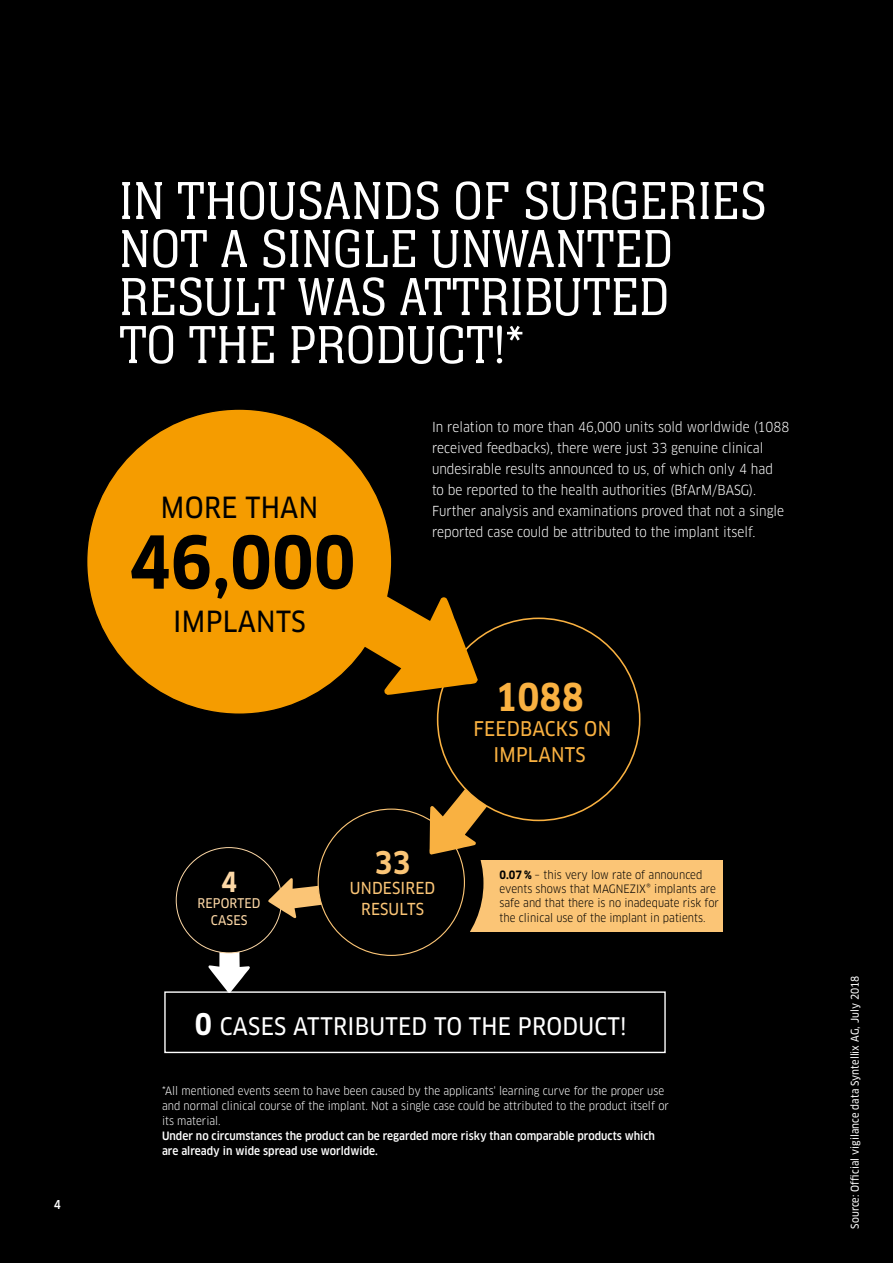
<style>
.page{position:relative;width:893px;height:1263px;background:#000}
.page>*{position:absolute;margin:0;border:0;box-sizing:border-box;transform-origin:0 0}
.t1{font:700 71.1px "Clan Pro Narr";color:#000}
.t2{font:300 55.5px/48px "Neue Aachen Pro";color:#fff}
.t3{font:700 37.5px "Clan Pro Narr";color:#f9b141}
.t4{font:700 30.6px "Clan Pro Narr";color:#fbc576}
.t5{font:28.5px "Clan Pro Narr News";letter-spacing:.01em;color:#000}
.t6{font:700 27px "Clan Pro Narr";color:#fdd8a6}
.t7{font:23.7px "Clan Pro Narr News";letter-spacing:.01em;color:#fff}
.t8{font:19.8px/25px "Clan Pro Narr News";letter-spacing:.01em;color:#f9b141;text-align:center}
.t9{font:16.2px/20.5px "Clan Pro Narr News";letter-spacing:.01em;color:#fbc576;text-align:center}
.t10{font:13.5px/21px "Clan Pro Narr";color:#fff}
.t11{font:13.05px/16.5px "Clan Pro Narr News";letter-spacing:.01em;color:#fdd8a6;text-align:center}
.t12{font:500 12px "Clan Pro Narr";color:#fff}
.t13{font:11.25px/15px "Clan Pro Narr";color:#fff}
.t14{font:11.25px/14.2px "Clan Pro Narr";color:#000}
.t15{font:500 11.25px/15px "Clan Pro Narr";color:#fff}
.t16{font:10.5px "Clan Pro Narr News";letter-spacing:.005em;color:#fff}
.s1{font-weight:700}
.s2{font-family:"Clan Pro Narr";font-weight:700;font-size:29.25px}
</style>
<div class="page">
<div style="left:470px;top:860px;width:253px;height:72px;background:#fbc576"></div>
<div style="left:296px;top:790px;width:187px;height:187px;background:#000;border-radius:50%"></div>
<svg style="left:209px;top:949px;width:41px;height:42px"></svg>
<div style="left:164px;top:991px;width:502px;height:62px;border:1px solid #fff"></div>
<div style="left:176px;top:847px;width:106px;height:106px;background:#000;border-radius:50%"></div>
<svg style="left:268px;top:878px;width:56px;height:40px"></svg>
<div style="left:318px;top:809px;width:146px;height:146px;background:#000;border-radius:50%"></div>
<div style="left:87px;top:409px;width:305px;height:305px;background:#f59c00;border-radius:50%"></div>
<svg style="left:429px;top:783px;width:63px;height:71px"></svg>
<div style="left:438px;top:618px;width:202px;height:202px;background:#000;border-radius:50%"></div>
<svg style="left:329px;top:579px;width:149px;height:116px"></svg>
<p class="t12" style="left:54px;top:1198px;width:9px">4</p>
<h2 class="t2" style="left:119px;top:177px;width:649px">IN THOUSANDS OF SURGERIES<br>NOT A SINGLE UNWANTED<br>RESULT WAS ATTRIBUTED<br>TO THE PRODUCT!*</h2>
<h3 class="t5" style="left:161px;top:491px;width:159px">MORE THAN</h3>
<h1 class="t1" style="left:129px;top:521px;width:228px">46,000</h1>
<h3 class="t5" style="left:173px;top:605px;width:134px">IMPLANTS</h3>
<p class="t10" style="left:432px;top:417px;width:359px">In relation to more than 46,000 units sold worldwide (1088 received feedbacks), there were just 33 genuine clinical undesirable results announced to us, of which only 4 had<br>to be reported to the health authorities (BfArM/BASG).<br>Further analysis and examinations proved that not a single reported case could be attributed to the implant itself.</p>
<h3 class="t3" style="left:495px;top:676px;width:90px">1088</h3>
<h3 class="t8" style="left:473px;top:717px;width:139px">FEEDBACKS ON<br>IMPLANTS</h3>
<h3 class="t6" style="left:221px;top:866px;width:17px">4</h3>
<p class="t11" style="left:198px;top:895px;width:65px">REPORTED<br>CASES</p>
<h3 class="t4" style="left:375px;top:844px;width:38px">33</h3>
<p class="t9" style="left:350px;top:878px;width:87px">UNDESIRED<br>RESULTS</p>
<p class="t14" style="left:500px;top:868px;width:221px"><span class="s1">0.07 %</span> – this very low rate of announced events shows that MAGNEZIX® implants are safe and that there is no inadequate risk for the clinical use of the implant in patients.</p>
<h3 class="t7" style="left:195px;top:1012px;width:433px"><span class="s2">0</span> CASES ATTRIBUTED TO THE PRODUCT!</h3>
<p class="t13" style="left:162px;top:1083px;width:508px">*All mentioned events seem to have been caused by the applicants' learning curve for the proper use and normal clinical course of the implant. Not a single case could be attributed to the product itself or its material.</p>
<p class="t15" style="left:162px;top:1128px;width:495px">Under no circumstances the product can be regarded more risky than comparable products which are already in wide spread use worldwide.</p>
<p class="t16" style="left:849px;top:1229px;width:255px;rotate:-90deg">Source: Official vigilance data Syntellix AG, July 2018</p>
</div>
